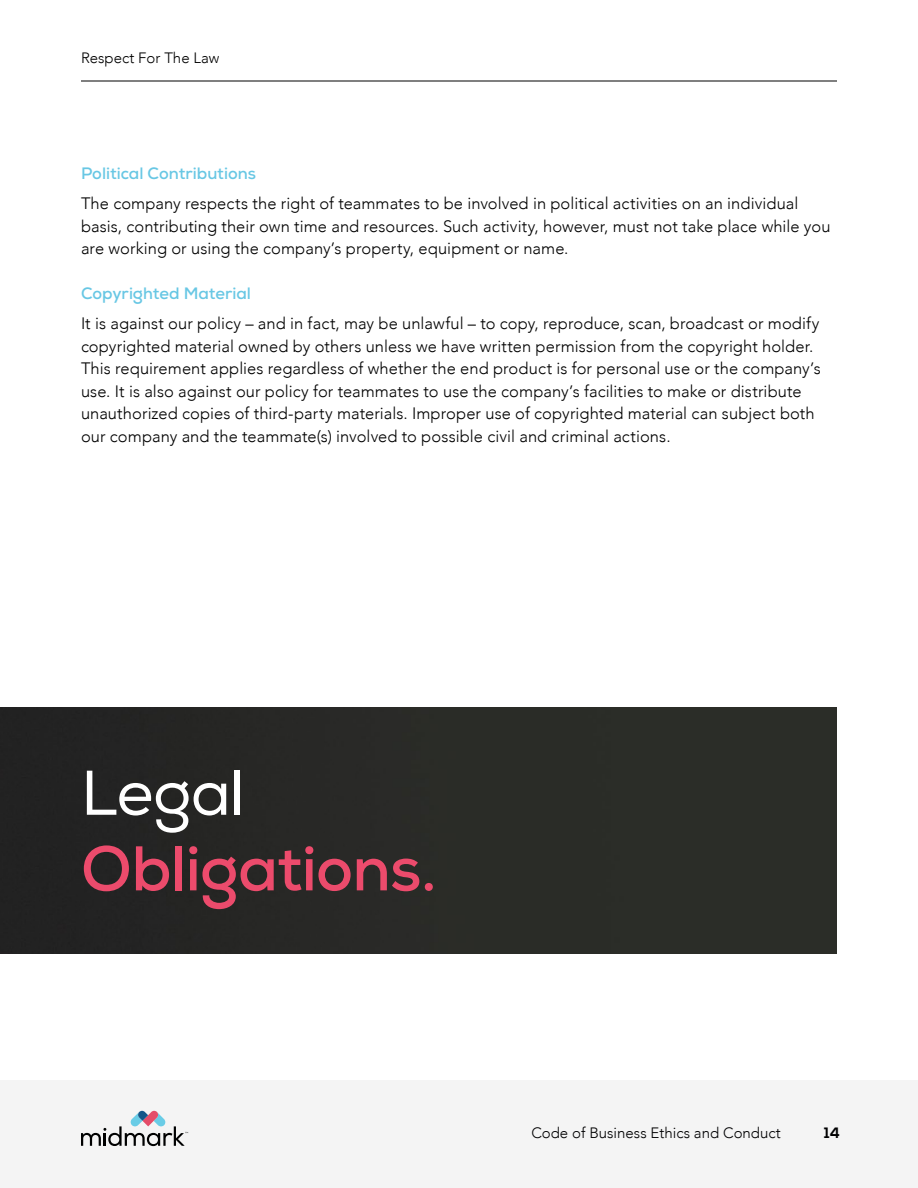
<style>
.page{position:relative;width:918px;height:1188px;background:#fff}
.page>*{position:absolute;margin:0;border:0;box-sizing:border-box;transform-origin:0 0}
.t1{font:700 63px "Nexa";letter-spacing:-.015em;color:#ec4b6c}
.t2{font:63px "Nexa";letter-spacing:-.015em;color:#fff}
.t3{font:300 16.5px/22.5px "Avenir";letter-spacing:.005em;color:#000001}
.t4{font:700 16.5px "Nexa";color:#68c7e4}
.t5{font:300 15px "Avenir";color:#000001}
.t6{font:700 15px "Nexa";color:#000001}
</style>
<div class="page">
<div style="left:0;top:1080px;width:918px;height:108px;background:#f4f4f4"></div>
<svg style="left:81px;top:1110px;width:107px;height:36px"></svg>
<hr style="left:81px;top:81px;width:756px;height:1px;background:#000001">
<img style="left:0;top:707px;width:836px;height:247px">
<p class="t5" style="left:81px;top:48px;width:140px">Respect For The Law</p>
<p class="t4" style="left:81px;top:163px;width:177px">Political Contributions</p>
<p class="t3" style="left:81px;top:192px;width:751px">The company respects the right of teammates to be involved in political activities on an individual basis, contributing their own time and resources. Such activity, however, must not take place while you are working or using the company’s property, equipment or name.</p>
<p class="t4" style="left:81px;top:283px;width:172px">Copyrighted Material</p>
<p class="t3" style="left:81px;top:312px;width:741px">It is against our policy – and in fact, may be unlawful – to copy, reproduce, scan, broadcast or modify copyrighted material owned by others unless we have written permission from the copyright holder.<br>This requirement applies regardless of whether the end product is for personal use or the company’s use. It is also against our policy for teammates to use the company’s facilities to make or distribute unauthorized copies of third-party materials. Improper use of copyrighted material can subject both our company and the teammate(s) involved to possible civil and criminal actions.</p>
<h1 class="t2" style="left:81px;top:755px;width:166px">Legal</h1>
<h1 class="t1" style="left:81px;top:828px;width:357px">Obligations.</h1>
<p class="t5" style="left:531px;top:1124px;width:251px">Code of Business Ethics and Conduct</p>
<p class="t6" style="left:824px;top:1124px;width:17px">14</p>
</div>
